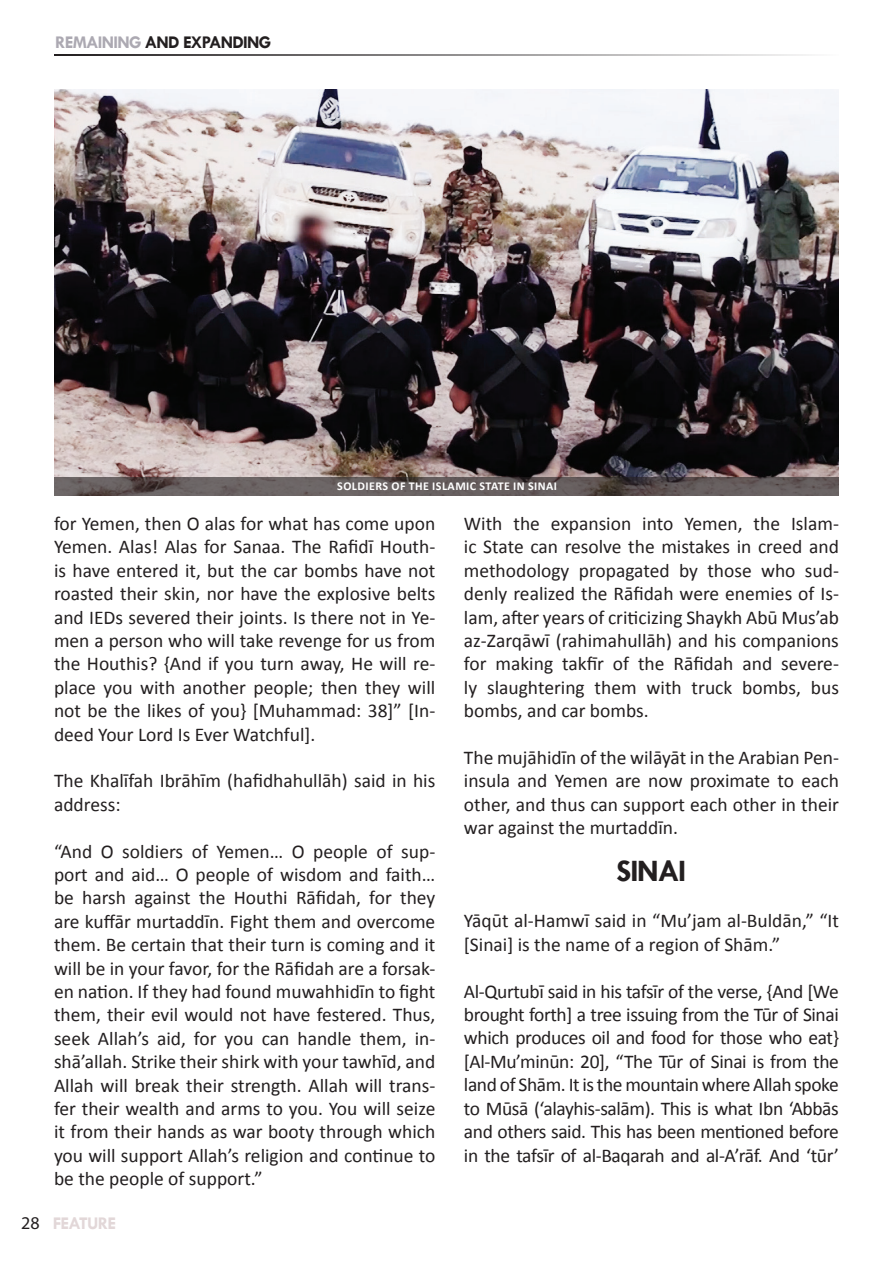
<style>
.page{position:relative;width:893px;height:1263px;background:#fff}
.page>*{position:absolute;margin:0;border:0;box-sizing:border-box;transform-origin:0 0}
.t1{font:700 31.5px "Tw Cen";letter-spacing:-.04em;color:#231f20}
.t2{font:19.5px/23.4px "Calibri";color:#231f20;text-align:justify}
.t3{font:700 18px "Tw Cen";letter-spacing:-.04em;color:#231f20}
.t4{font:700 18px "Tw Cen";letter-spacing:-.04em;color:#e2d7d8}
.t5{font:18px "Myriad Pro";color:#231f20}
.t6{font:700 12px "Calibri";letter-spacing:.04em;color:#fff}
.s1{color:#aca9b2}
</style>
<div class="page">
<hr style="left:54px;top:54px;width:785px;height:2px;background:#231f20">
<img style="left:54px;top:90px;width:785px;height:387px">
<svg style="left:54px;top:477px;width:785px;height:19px;fill:#675f5f"></svg>
<p class="t3" style="left:55px;top:31px;width:218px"><span class="s1">REMAINING</span> AND EXPANDING</p>
<p class="t5" style="left:21px;top:1211px;width:20px">28</p>
<p class="t6" style="left:337px;top:479px;width:221px">SOLDIERS OF THE ISLAMIC STATE IN SINAI</p>
<p class="t2" style="left:54px;top:512px;width:383px">for Yemen, then O alas for what has come upon Yemen. Alas! Alas for Sanaa. The Rafidī Houth&shy;is have entered it, but the car bombs have not roasted their skin, nor have the explosive belts and IEDs severed their joints. Is there not in Ye&shy;men a person who will take revenge for us from the Houthis? {And if you turn away, He will re&shy;place you with another people; then they will not be the likes of you} [Muhammad: 38]” [In&shy;deed Your Lord Is Ever Watchful].</p>
<p class="t2" style="left:54px;top:769px;width:383px">The Khalīfah Ibrāhīm (hafidhahullāh) said in his address:</p>
<p class="t2" style="left:54px;top:839px;width:383px">“And O soldiers of Yemen… O people of sup&shy;port and aid… O people of wisdom and faith… be harsh against the Houthi Rāfidah, for they are kuffār murtaddīn. Fight them and overcome them. Be certain that their turn is coming and it will be in your favor, for the Rāfidah are a forsak&shy;en nation. If they had found muwahhidīn to fight them, their evil would not have festered. Thus, seek Allah’s aid, for you can handle them, in&shy;shā’allah. Strike their shirk with your tawhīd, and Allah will break their strength. Allah will trans&shy;fer their wealth and arms to you. You will seize it from their hands as war booty through which you will support Allah’s religion and continue to be the people of support.”</p>
<p class="t4" style="left:53px;top:1212px;width:65px">FEATURE</p>
<p class="t2" style="left:464px;top:512px;width:377px">With the expansion into Yemen, the Islam&shy;ic State can resolve the mistakes in creed and methodology propagated by those who sud&shy;denly realized the Rāfidah were enemies of Is&shy;lam, after years of criticizing Shaykh Abū Mus’ab az-Zarqāwī (rahimahullāh) and his companions for making takfīr of the Rāfidah and severe&shy;ly slaughtering them with truck bombs, bus bombs, and car bombs.</p>
<p class="t2" style="left:464px;top:746px;width:376px">The mujāhidīn of the wilāyāt in the Arabian Pen&shy;insula and Yemen are now proximate to each other, and thus can support each other in their war against the murtaddīn.</p>
<h1 class="t1" style="left:617px;top:852px;width:71px">SINAI</h1>
<p class="t2" style="left:464px;top:909px;width:376px">Yāqūt al-Hamwī said in “Mu’jam al-Buldān,” “It [Sinai] is the name of a region of Shām.”</p>
<p class="t2" style="left:464px;top:979px;width:376px">Al-Qurtubī said in his tafsīr of the verse, {And [We brought forth] a tree issuing from the Tūr of Sinai which produces oil and food for those who eat} [Al-Mu’minūn: 20], “The Tūr of Sinai is from the land of Shām. It is the mountain where Allah spoke to Mūsā (‘alayhis-salām). This is what Ibn ‘Abbās and others said. This has been mentioned before in the tafsīr of al-Baqarah and al-A’rāf. And ‘tūr’</p>
</div>
